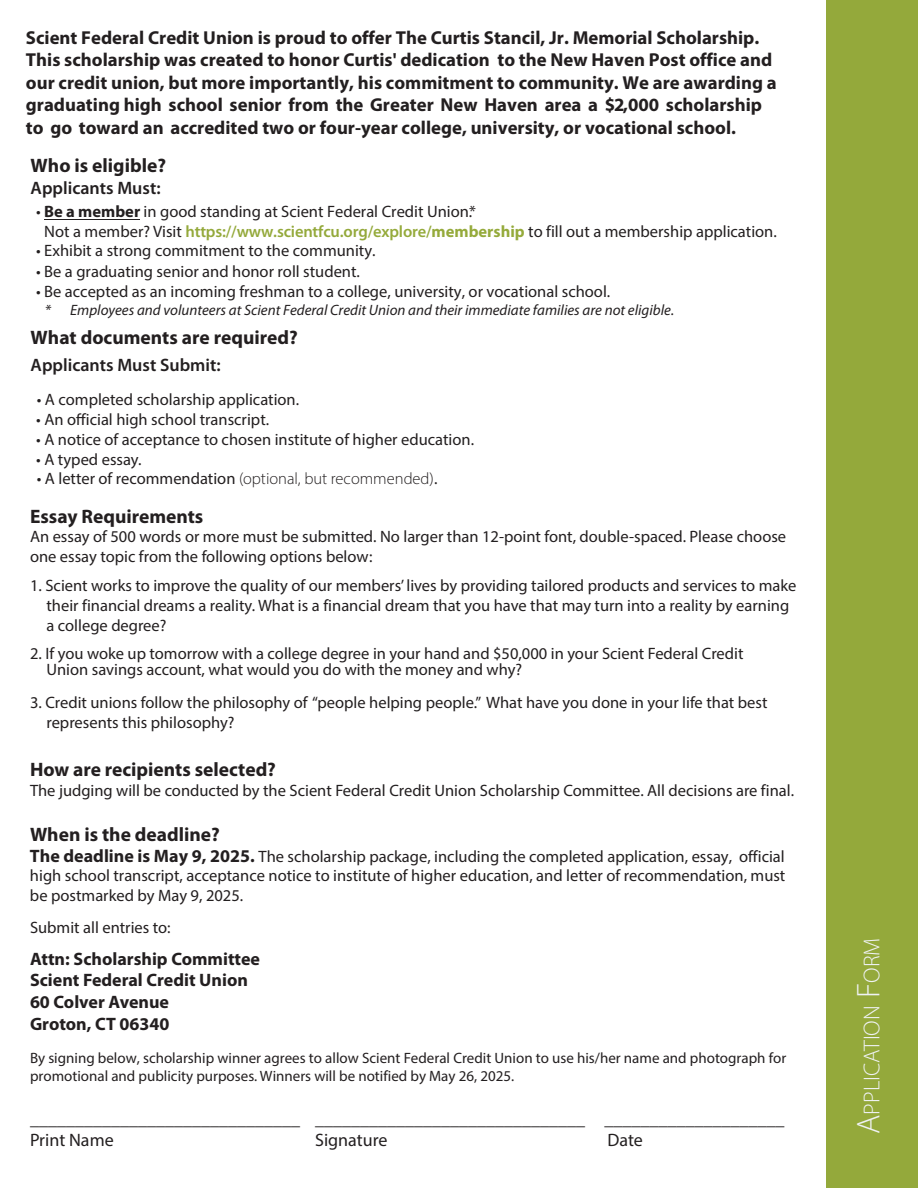
<style>
.page{position:relative;width:918px;height:1188px;background:#fff}
.page>*{position:absolute;margin:0;border:0;box-sizing:border-box;transform-origin:0 0}
.t1{font:300 23.1px "Myriad Pro";color:#eff2f3}
.t2{font:700 19.5px "Myriad Pro";color:#231f20}
.t3{font:700 18.75px/22.5px "Myriad Pro";color:#231f20}
.t4{font:18px/20.9px "Myriad Pro";color:#231f20}
.t5{font:700 18px/21.6px "Myriad Pro";color:#231f20}
.t6{font:600 18px "Myriad Pro";color:#231f20}
.t7{font:16.5px/19.8px "Myriad Pro";color:#231f20}
.t8{font:15px/18px "Myriad Pro";color:#231f20}
.t9{font:italic 15px "Myriad Pro";color:#231f20}
.s1{font-weight:700}
.s2{font-weight:600;color:#94a93b}
.s3{font-weight:600;color:#95aa3b}
.s4{font-weight:700;color:#95aa3b}
.s5{font-weight:300}
.s6{font-weight:700;font-size:18px}
.s7{font-size:33px}
</style>
<div class="page">
<div style="left:827px;top:0;width:91px;height:1188px;background:#94a93b"></div>
<hr style="left:45px;top:219px;width:95px;height:1px;background:#231f20">
<p class="t3" style="left:26px;top:26px;width:752px">Scient Federal Credit Union is proud to offer The Curtis Stancil, Jr. Memorial Scholarship.<br>This scholarship was created to honor Curtis' dedication to the New Haven Post office and our credit union, but more importantly, his commitment to community. We are awarding a graduating high school senior from the Greater New Haven area a $2,000 scholarship to go toward an accredited two or four-year college, university, or vocational school.</p>
<p class="t2" style="left:31px;top:152px;width:137px">Who is eligible?</p>
<p class="t6" style="left:31px;top:176px;width:132px">Applicants Must:</p>
<p class="t7" style="left:44px;top:202px;width:734px;text-indent:-8px">• <span class="s1">Be a member</span> in good standing at Scient Federal Credit Union.*<br>Not a member? Visit <span class="s2">https://www.scientfcu.org/</span><span class="s3">explore</span><span class="s2">/</span><span class="s4">membership</span> to fill out a membership application.</p>
<p class="t7" style="left:36px;top:241px;width:341px">• Exhibit a strong commitment to the community.</p>
<p class="t7" style="left:36px;top:261px;width:325px">• Be a graduating senior and honor roll student.</p>
<p class="t7" style="left:36px;top:281px;width:576px">• Be accepted as an incoming freshman to a college, university, or vocational school.</p>
<p class="t9" style="left:45px;top:301px;width:631px">* Employees and volunteers at Scient Federal Credit Union and their immediate families are not eligible.</p>
<p class="t2" style="left:31px;top:325px;width:269px">What documents are required?</p>
<p class="t6" style="left:31px;top:353px;width:192px">Applicants Must Submit:</p>
<p class="t7" style="left:37px;top:389px;width:264px">• A completed scholarship application.</p>
<p class="t7" style="left:36px;top:409px;width:234px">• An official high school transcript.</p>
<p class="t7" style="left:36px;top:429px;width:439px">• A notice of acceptance to chosen institute of higher education.</p>
<p class="t7" style="left:36px;top:449px;width:107px">• A typed essay.</p>
<p class="t7" style="left:37px;top:469px;width:402px">• A letter of recommendation <span class="s5">(optional, but recommended)</span>.</p>
<p class="t2" style="left:30px;top:503px;width:175px">Essay Requirements</p>
<p class="t7" style="left:30px;top:527px;width:758px">An essay of 500 words or more must be submitted. No larger than 12-point font, double-spaced. Please choose one essay topic from the following options below:</p>
<p class="t7" style="left:30px;top:575px;width:768px">1. Scient works to improve the quality of our members’ lives by providing tailored products and services to make</p>
<p class="t7" style="left:46px;top:595px;width:744px">their financial dreams a reality. What is a financial dream that you have that may turn into a reality by earning a college degree?</p>
<p class="t7" style="left:30px;top:644px;width:715px">2. If you woke up tomorrow with a college degree in your hand and $50,000 in your Scient Federal Credit</p>
<p class="t7" style="left:46px;top:660px;width:477px">Union savings account, what would you do with the money and why?</p>
<p class="t7" style="left:30px;top:692px;width:739px">3. Credit unions follow the philosophy of “people helping people.” What have you done in your life that best</p>
<p class="t7" style="left:47px;top:712px;width:190px">represents this philosophy?</p>
<p class="t2" style="left:30px;top:757px;width:247px">How are recipients selected?</p>
<p class="t7" style="left:30px;top:780px;width:766px">The judging will be conducted by the Scient Federal Credit Union Scholarship Committee. All decisions are final.</p>
<p class="t2" style="left:30px;top:821px;width:191px">When is the deadline?</p>
<p class="t7" style="left:30px;top:847px;width:757px;line-height:19.2px;text-align:justify"><span class="s6">The deadline is May 9, 2025.</span> The scholarship package, including the completed application, essay, official high school transcript, acceptance notice to institute of higher education, and letter of recommendation, must be postmarked by May 9, 2025.</p>
<p class="t7" style="left:30px;top:917px;width:142px">Submit all entries to:</p>
<p class="t5" style="left:30px;top:947px;width:232px">Attn: Scholarship Committee<br>Scient Federal Credit Union<br>60 Colver Avenue<br>Groton, CT 06340</p>
<p class="t8" style="left:30px;top:1049px;width:758px">By signing below, scholarship winner agrees to allow Scient Federal Credit Union to use his/her name and photograph for promotional and publicity purposes. Winners will be notified by May 26, 2025.</p>
<p class="t4" style="left:30px;top:1108px;width:756px">______________________________ ______________________________ ____________________<br>Print Name</p>
<p class="t4" style="left:315px;top:1129px;width:74px">Signature</p>
<p class="t4" style="left:608px;top:1129px;width:37px">Date</p>
<p class="t1" style="left:858px;top:1134px;width:198px;rotate:-90deg"><span class="s7">A</span>pplication <span class="s7">F</span>orm</p>
</div>
